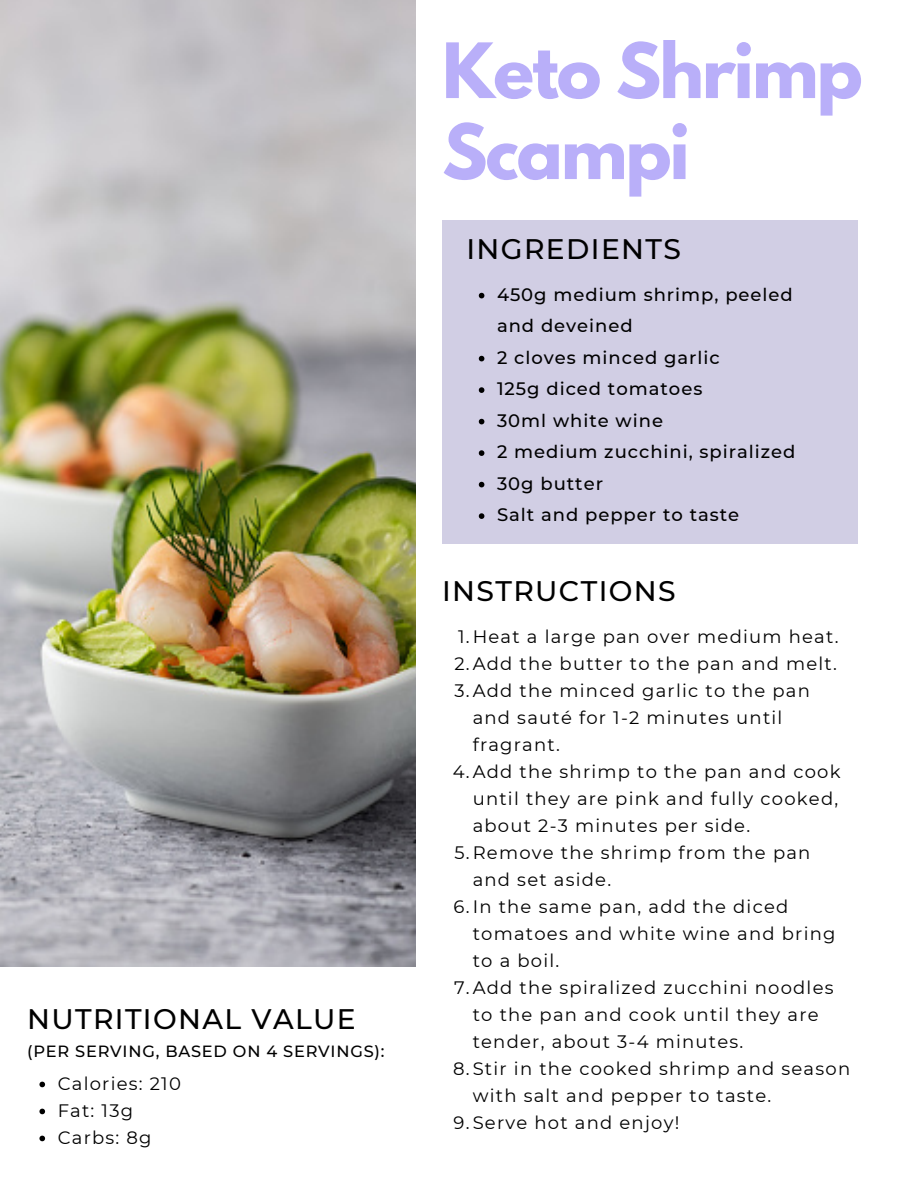
<style>
.page{position:relative;width:918px;height:1188px;background:#fff}
.page>*{position:absolute;margin:0;border:0;box-sizing:border-box;transform-origin:0 0}
.t1{font:700 67.5px/81px "League Spartan";letter-spacing:-.03em;color:#b9aff9}
.t2{font:500 28.2px "Montserrat";letter-spacing:.05em;color:#000}
.t3{font:18px/27px "Montserrat";letter-spacing:.07em;color:#000}
.t4{font:500 18px/31.5px "Montserrat";letter-spacing:.055em;color:#000}
.t5{font:500 16.2px "Montserrat";letter-spacing:.05em;color:#000}
</style>
<div class="page">
<img style="left:0;top:0;width:416px;height:966px">
<div style="left:442px;top:220px;width:416px;height:324px;background:#d1cee4"></div>
<svg style="left:39px;top:1082px;width:6px;height:5px"></svg>
<svg style="left:39px;top:1109px;width:6px;height:5px"></svg>
<svg style="left:39px;top:1136px;width:6px;height:5px"></svg>
<svg style="left:479px;top:293px;width:5px;height:5px"></svg>
<svg style="left:479px;top:356px;width:5px;height:5px"></svg>
<svg style="left:479px;top:387px;width:5px;height:6px"></svg>
<svg style="left:479px;top:419px;width:5px;height:5px"></svg>
<svg style="left:479px;top:450px;width:5px;height:6px"></svg>
<svg style="left:479px;top:482px;width:5px;height:5px"></svg>
<svg style="left:479px;top:513px;width:5px;height:6px"></svg>
<p class="t2" style="left:27px;top:1001px;width:330px">NUTRITIONAL VALUE</p>
<p class="t5" style="left:27px;top:1041px;width:359px">(PER SERVING, BASED ON 4 SERVINGS):</p>
<p class="t3" style="left:58px;top:1070px;width:125px">Calories: 210</p>
<p class="t3" style="left:58px;top:1097px;width:77px">Fat: 13g</p>
<h1 class="t3" style="left:58px;top:1124px;width:95px">Carbs: 8g</h1>
<h3 class="t1" style="left:442px;top:39px;width:422px">Keto Shrimp<br>Scampi</h3>
<p class="t2" style="left:466px;top:231px;width:216px">INGREDIENTS</p>
<p class="t4" style="left:497px;top:278px;width:297px">450g medium shrimp, peeled and deveined</p>
<p class="t4" style="left:497px;top:341px;width:224px">2 cloves minced garlic</p>
<p class="t4" style="left:497px;top:373px;width:207px">125g diced tomatoes</p>
<p class="t4" style="left:497px;top:404px;width:168px">30ml white wine</p>
<p class="t4" style="left:497px;top:436px;width:300px">2 medium zucchini, spiralized</p>
<p class="t4" style="left:497px;top:467px;width:108px">30g butter</p>
<p class="t4" style="left:497px;top:499px;width:244px">Salt and pepper to taste</p>
<h2 class="t2" style="left:442px;top:573px;width:235px">INSTRUCTIONS</h2>
<p class="t3" style="left:458px;top:623px;width:382px">1.Heat a large pan over medium heat.</p>
<p class="t3" style="left:454px;top:650px;width:384px">2.Add the butter to the pan and melt.</p>
<p class="t3" style="left:473px;top:677px;width:339px;text-indent:-18px">3.Add the minced garlic to the pan and sauté for 1-2 minutes until fragrant.</p>
<p class="t3" style="left:473px;top:758px;width:369px;text-indent:-20px">4.Add the shrimp to the pan and cook until they are pink and fully cooked, about 2-3 minutes per side.</p>
<p class="t3" style="left:473px;top:839px;width:339px;text-indent:-18px">5.Remove the shrimp from the pan and set aside.</p>
<p class="t3" style="left:473px;top:893px;width:364px;text-indent:-19px">6.In the same pan, add the diced tomatoes and white wine and bring to a boil.</p>
<p class="t3" style="left:473px;top:974px;width:362px;text-indent:-19px">7.Add the spiralized zucchini noodles to the pan and cook until they are tender, about 3-4 minutes.</p>
<h2 class="t3" style="left:473px;top:1055px;width:379px;text-indent:-20px">8.Stir in the cooked shrimp and season with salt and pepper to taste.</h2>
<p class="t3" style="left:454px;top:1109px;width:227px">9.Serve hot and enjoy!</p>
</div>
